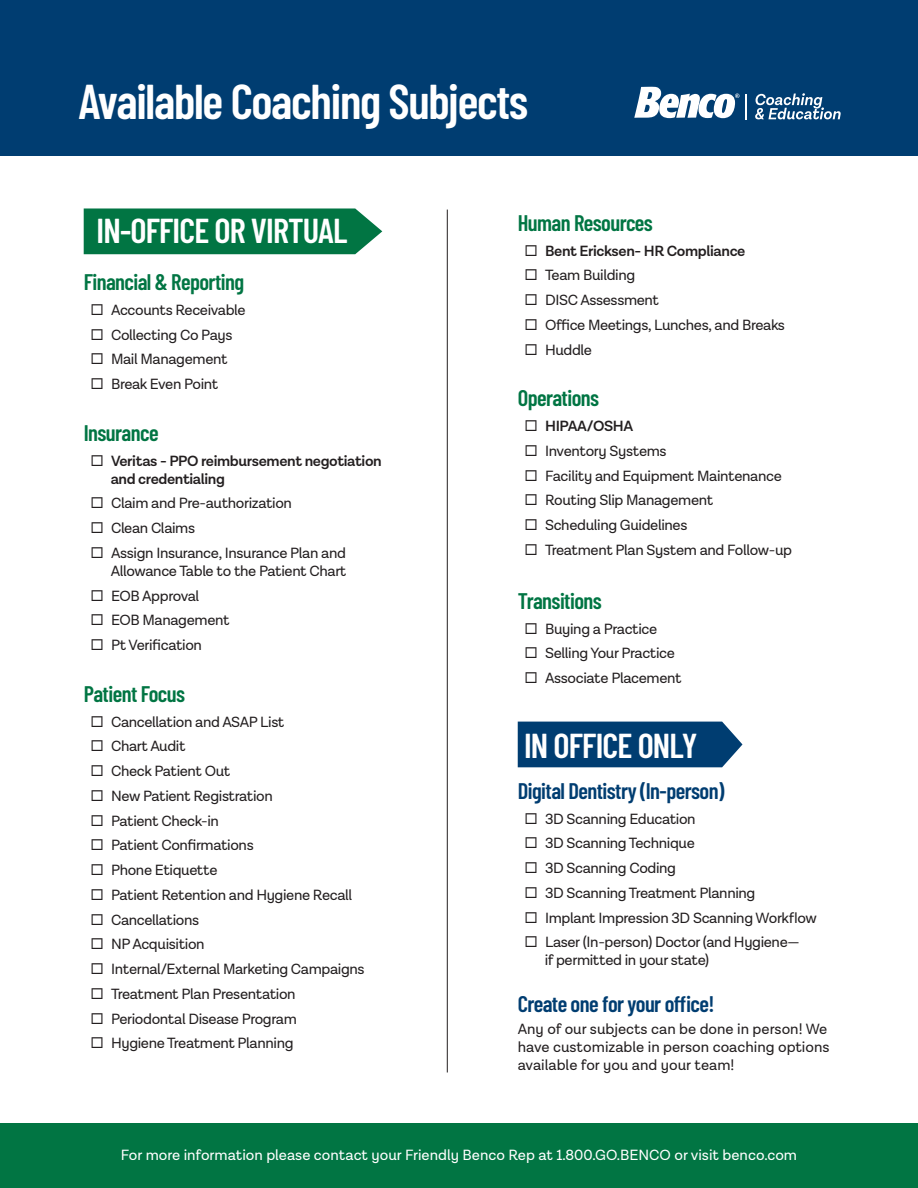
<style>
.page{position:relative;width:918px;height:1188px;background:#fff}
.page>*{position:absolute;margin:0;border:0;box-sizing:border-box;transform-origin:0 0}
.t1{font:600 48.75px "Barlow Condensed";letter-spacing:-.025em;color:#fff}
.t2{font:600 34.5px "Barlow Condensed";letter-spacing:-.025em;color:#fff}
.t3{font:600 22.5px "Barlow Condensed";letter-spacing:-.025em;color:#017543}
.t4{font:600 22.5px "Barlow Condensed";letter-spacing:-.025em;color:#003d71}
.t5{font:15px/18px "Lota Grotesque Alt 2";letter-spacing:-.025em;color:#231f20}
.t6{font:15px/18px "Lota Grotesque Alt 2";color:#231f20}
.t7{font:600 15px/18px "Lota Grotesque Alt 2";letter-spacing:-.025em;color:#231f20}
.t8{font:15px "Lota Grotesque Alt 2";color:#fff}
</style>
<div class="page">
<div style="left:0;top:0;width:918px;height:156px;background:#003d71"></div>
<div style="left:0;top:1123px;width:918px;height:65px;background:#017543"></div>
<div style="left:84px;top:208px;width:298px;height:46px;background:#017543"></div>
<div style="left:518px;top:722px;width:224px;height:45px;background:#003d71"></div>
<svg style="left:634px;top:87px;width:112px;height:32px"></svg>
<svg style="left:755px;top:93px;width:86px;height:26px"></svg>
<hr style="left:447px;top:210px;width:1px;height:862px;background:#231f20">
<p class="t1" style="left:79px;top:67px;width:451px">Available Coaching Subjects</p>
<p class="t2" style="left:97px;top:206px;width:252px">IN-OFFICE OR VIRTUAL</p>
<p class="t3" style="left:84px;top:266px;width:162px">Financial &amp; Reporting</p>
<p class="t5" style="left:111px;top:301px;width:136px">Accounts Receivable</p>
<p class="t5" style="left:111px;top:326px;width:123px">Collecting Co Pays</p>
<p class="t5" style="left:111px;top:351px;width:118px">Mail Management</p>
<p class="t5" style="left:111px;top:376px;width:109px">Break Even Point</p>
<p class="t3" style="left:84px;top:417px;width:76px">Insurance</p>
<p class="t7" style="left:111px;top:452px;width:273px">Veritas - PPO reimbursement negotiation and credentialing</p>
<p class="t5" style="left:111px;top:495px;width:182px">Claim and Pre-authorization</p>
<p class="t5" style="left:111px;top:520px;width:86px">Clean Claims</p>
<p class="t5" style="left:111px;top:544px;width:237px">Assign Insurance, Insurance Plan and<br>Allowance Table to the Patient Chart</p>
<p class="t5" style="left:111px;top:587px;width:90px">EOB Approval</p>
<p class="t5" style="left:111px;top:612px;width:120px">EOB Management</p>
<p class="t5" style="left:111px;top:637px;width:92px">Pt Verification</p>
<p class="t3" style="left:84px;top:678px;width:103px">Patient Focus</p>
<p class="t5" style="left:111px;top:713px;width:175px">Cancellation and ASAP List</p>
<p class="t5" style="left:111px;top:738px;width:76px">Chart Audit</p>
<p class="t5" style="left:111px;top:763px;width:121px">Check Patient Out</p>
<p class="t5" style="left:111px;top:787px;width:163px">New Patient Registration</p>
<p class="t5" style="left:111px;top:812px;width:109px">Patient Check-in</p>
<p class="t5" style="left:111px;top:837px;width:144px">Patient Confirmations</p>
<p class="t5" style="left:111px;top:862px;width:108px">Phone Etiquette</p>
<p class="t5" style="left:111px;top:886px;width:243px">Patient Retention and Hygiene Recall</p>
<p class="t5" style="left:111px;top:911px;width:90px">Cancellations</p>
<p class="t5" style="left:111px;top:936px;width:95px">NP Acquisition</p>
<p class="t5" style="left:111px;top:961px;width:255px">Internal/External Marketing Campaigns</p>
<p class="t5" style="left:111px;top:985px;width:186px">Treatment Plan Presentation</p>
<p class="t5" style="left:111px;top:1010px;width:187px">Periodontal Disease Program</p>
<p class="t5" style="left:111px;top:1035px;width:184px">Hygiene Treatment Planning</p>
<p class="t3" style="left:518px;top:207px;width:137px">Human Resources</p>
<p class="t7" style="left:545px;top:242px;width:202px">Bent Ericksen- HR Compliance</p>
<p class="t5" style="left:545px;top:267px;width:92px">Team Building</p>
<p class="t5" style="left:545px;top:292px;width:115px">DISC Assessment</p>
<p class="t5" style="left:545px;top:316px;width:241px">Office Meetings, Lunches, and Breaks</p>
<p class="t5" style="left:545px;top:341px;width:48px">Huddle</p>
<p class="t3" style="left:518px;top:382px;width:83px">Operations</p>
<p class="t7" style="left:545px;top:418px;width:90px">HIPAA/OSHA</p>
<p class="t5" style="left:545px;top:442px;width:123px">Inventory Systems</p>
<p class="t5" style="left:545px;top:467px;width:238px">Facility and Equipment Maintenance</p>
<p class="t5" style="left:545px;top:492px;width:170px">Routing Slip Management</p>
<p class="t5" style="left:545px;top:517px;width:144px">Scheduling Guidelines</p>
<p class="t5" style="left:545px;top:541px;width:249px">Treatment Plan System and Follow-up</p>
<p class="t3" style="left:518px;top:585px;width:86px">Transitions</p>
<p class="t5" style="left:545px;top:620px;width:114px">Buying a Practice</p>
<p class="t5" style="left:545px;top:645px;width:131px">Selling Your Practice</p>
<p class="t5" style="left:545px;top:670px;width:138px">Associate Placement</p>
<p class="t2" style="left:524px;top:721px;width:175px">IN OFFICE ONLY</p>
<p class="t4" style="left:518px;top:775px;width:208px">Digital Dentistry (In-person)</p>
<p class="t5" style="left:545px;top:810px;width:152px">3D Scanning Education</p>
<p class="t5" style="left:545px;top:835px;width:151px">3D Scanning Technique</p>
<p class="t5" style="left:545px;top:859px;width:133px">3D Scanning Coding</p>
<p class="t5" style="left:545px;top:884px;width:212px">3D Scanning Treatment Planning</p>
<p class="t5" style="left:545px;top:909px;width:273px">Implant Impression 3D Scanning Workflow</p>
<p class="t5" style="left:545px;top:934px;width:256px">Laser (In-person) Doctor (and Hygiene— if permitted in your state)</p>
<p class="t4" style="left:518px;top:988px;width:198px">Create one for your office!</p>
<p class="t6" style="left:518px;top:1020px;width:313px">Any of our subjects can be done in person! We have customizable in person coaching options available for you and your team!</p>
<p class="t8" style="left:121px;top:1147px;width:678px">For more information please contact your Friendly Benco Rep at 1.800.GO.BENCO or visit benco.com</p>
</div>
